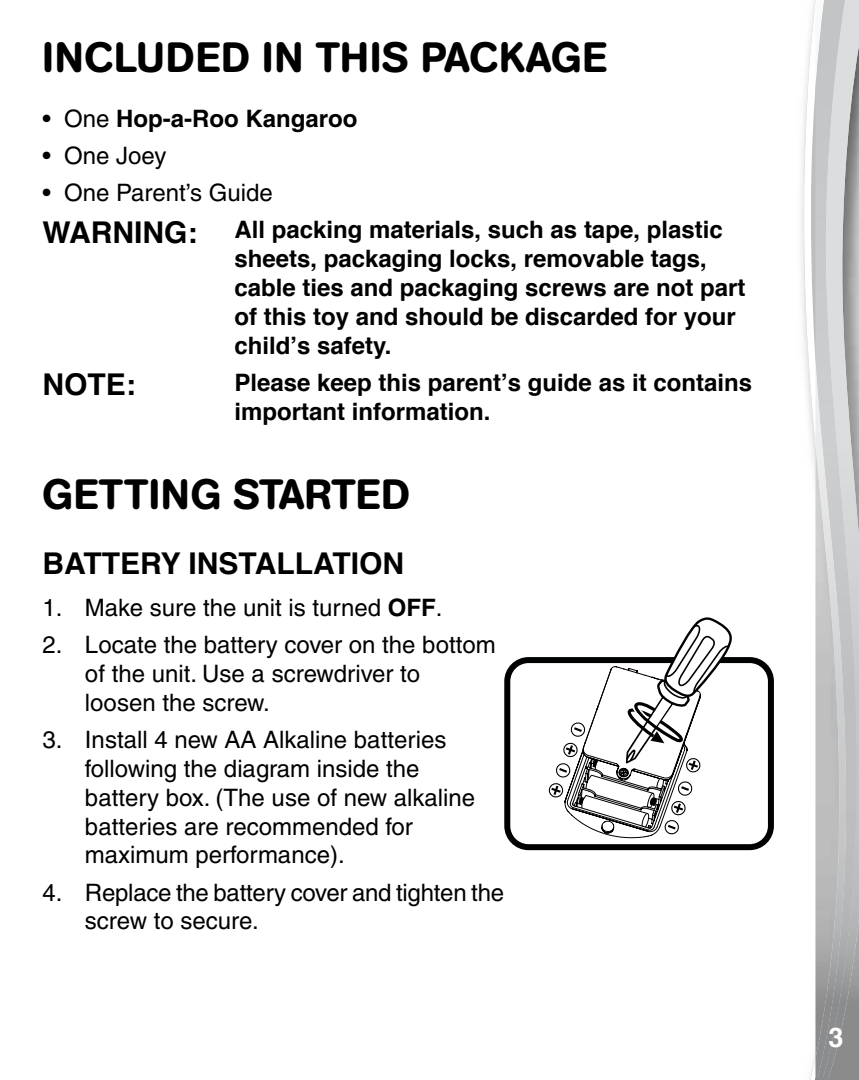
<style>
.page{position:relative;width:859px;height:1080px;background:#fff}
.page>*{position:absolute;margin:0;border:0;box-sizing:border-box;transform-origin:0 0}
.t1{font:500 42px "AG Book Rounded";letter-spacing:.02em;color:#000}
.t2{font:700 30px "Helvetica";color:#000}
.t3{font:700 27px "Helvetica";color:#fff}
.t4{font:500 24px/28.8px "Helvetica";color:#000}
.t5{font:700 24px/28.8px "Helvetica";color:#000}
.t6{font:700 24px "Helvetica";color:#000}
.s1{font-weight:500}
.s2{font-size:30px}
.s3{font-weight:700}
</style>
<div class="page">
<svg style="left:803px;top:0;width:12px;height:1080px"></svg>
<img style="left:858px;top:0;width:1px;height:1079px">
<img style="left:848px;top:0;width:10px;height:1079px">
<img style="left:815px;top:0;width:33px;height:1079px">
<hr style="left:815px;top:1079px;width:44px;height:1px;background:#8a8c8e">
<div style="left:504px;top:657px;width:270px;height:193px;border:6px solid #000101;border-radius:21px"></div>
<svg style="left:548px;top:617px;width:187px;height:222px"></svg>
<h1 class="t1" style="left:42px;top:33px;width:566px">INCLUDED IN THIS PACKAGE</h1>
<p class="t6" style="left:42px;top:104px;width:317px"><span class="s1">• One</span> Hop-a-Roo Kangaroo</p>
<p class="t4" style="left:42px;top:141px;width:125px">• One Joey</p>
<p class="t5" style="left:42px;top:175px;width:682px;line-height:37.2px"><span class="s1">• One Parent’s Guide<br></span><span class="s2">WARNING:</span> All packing materials, such as tape, plastic</p>
<p class="t5" style="left:234px;top:245px;width:512px">sheets, packaging locks, removable tags, cable ties and packaging screws are not part of this toy and should be discarded for your child’s safety.</p>
<p class="t2" style="left:42px;top:361px;width:95px">NOTE:</p>
<p class="t5" style="left:234px;top:368px;width:519px">Please keep this parent’s guide as it contains important information.</p>
<h1 class="t1" style="left:42px;top:469px;width:369px">GETTING STARTED</h1>
<p class="t2" style="left:42px;top:540px;width:363px">BATTERY INSTALLATION</p>
<p class="t4" style="left:42px;top:593px;width:402px">1. Make sure the unit is turned <span class="s3">OFF</span>.</p>
<p class="t4" style="left:85px;top:630px;width:412px;text-indent:-43px">2. Locate the battery cover on the bottom of the unit. Use a screwdriver to loosen the screw.</p>
<p class="t4" style="left:85px;top:725px;width:392px;text-indent:-43px">3. Install 4 new AA Alkaline batteries following the diagram inside the battery box. (The use of new alkaline batteries are recommended for maximum performance).</p>
<p class="t4" style="left:85px;top:878px;width:421px;text-indent:-43px">4. Replace the battery cover and tighten the screw to secure.</p>
<p class="t3" style="left:828px;top:1016px;width:17px">3</p>
</div>
